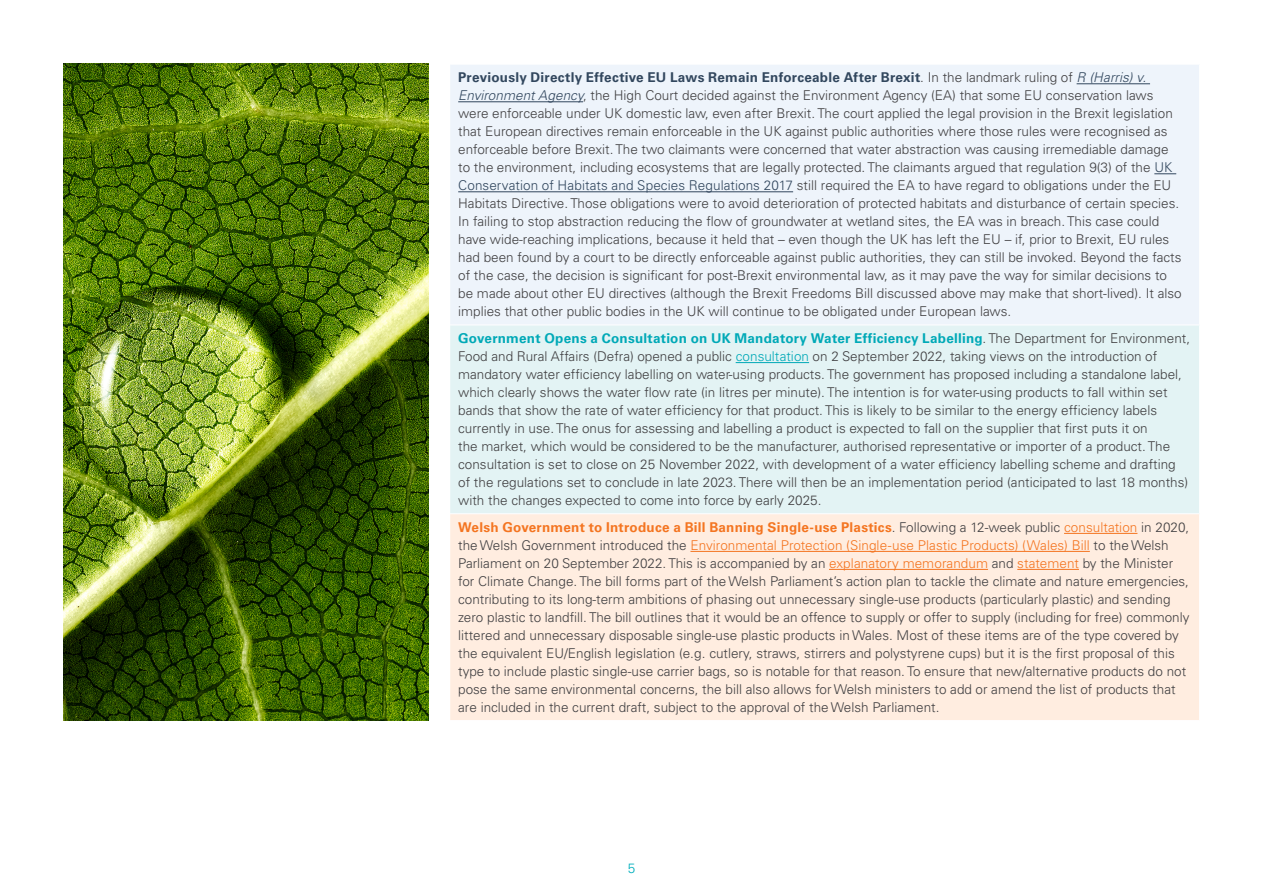
<style>
.page{position:relative;width:1263px;height:893px;background:#fff}
.page>*{position:absolute;margin:0;border:0;box-sizing:border-box;transform-origin:0 0}
.t1{font:300 13.5px/18px "Univers LTCYR 45";color:#414042}
.t2{font:700 13.5px "Univers LTCYR 65";letter-spacing:.015em;color:#f47521}
.t3{font:700 13.5px "Univers LTCYR 65";letter-spacing:.015em;color:#32475e}
.t4{font:700 13.5px "Univers LTCYR 65";letter-spacing:.02em;color:#00a9b7}
.t5{font:300 13.5px "Univers LTCYR 45";color:#00afbc}
.s1{font-family:"Univers LTCYR 45";font-weight:300;color:#414042}
.s2{font-family:"Univers LTCYR 45";font-weight:300;font-style:italic}
.s3{font-style:italic;color:#32475e}
.s4{color:#32475e}
.s5{color:#00a9b7}
.s6{font-family:"Univers LTCYR 45";font-weight:300}
.s7{color:#f47521}
</style>
<div class="page">
<div style="left:450px;top:64px;width:749px;height:261px;background:#eef4fb"></div>
<div style="left:450px;top:325px;width:749px;height:189px;background:#e3f3f4"></div>
<div style="left:450px;top:514px;width:749px;height:207px;background:#ffede0"></div>
<hr style="left:449px;top:64px;width:751px;height:1px;background:#fff">
<hr style="left:449px;top:325px;width:751px;height:1px;background:#fff">
<hr style="left:449px;top:513px;width:751px;height:1px;background:#fff">
<hr style="left:449px;top:720px;width:751px;height:1px;background:#fff">
<hr style="left:1076px;top:83px;width:74px;height:1px;background:#32475e">
<hr style="left:458px;top:101px;width:125px;height:1px;background:#32475e">
<svg style="left:1154px;top:173px;width:22px;height:1px"></svg>
<hr style="left:458px;top:191px;width:335px;height:1px;background:#32475e">
<hr style="left:736px;top:362px;width:73px;height:1px;background:#00a9b7">
<hr style="left:1064px;top:533px;width:73px;height:1px;background:#f47521">
<hr style="left:690px;top:551px;width:400px;height:1px;background:#f47521">
<hr style="left:829px;top:569px;width:159px;height:1px;background:#f47521">
<hr style="left:1017px;top:569px;width:62px;height:1px;background:#f47521">
<img style="left:64px;top:64px;width:364px;height:657px">
<p class="t3" style="left:458px;top:68px;width:690px">Previously Directly Effective EU Laws Remain Enforceable After Brexit<span class="s1">. In the landmark ruling of</span> <span class="s2">R (Harris) v.</span></p>
<p class="t1" style="left:458px;top:86px;width:725px"><span class="s3">Environment Agency</span>, the High Court decided against the Environment Agency (EA) that some EU conservation laws were enforceable under UK domestic law, even after Brexit. The court applied the legal provision in the Brexit legislation that European directives remain enforceable in the UK against public authorities where those rules were recognised as enforceable before Brexit. The two claimants were concerned that water abstraction was causing irremediable damage to the environment, including ecosystems that are legally protected. The claimants argued that regulation 9(3) of the <span class="s4">UK Conservation of Habitats and Species Regulations 2017</span> still required the EA to have regard to obligations under the EU Habitats Directive. Those obligations were to avoid deterioration of protected habitats and disturbance of certain species.<br>In failing to stop abstraction reducing the flow of groundwater at wetland sites, the EA was in breach. This case could have wide-reaching implications, because it held that – even though the UK has left the EU – if, prior to Brexit, EU rules had been found by a court to be directly enforceable against public authorities, they can still be invoked. Beyond the facts of the case, the decision is significant for post-Brexit environmental law, as it may pave the way for similar decisions to be made about other EU directives (although the Brexit Freedoms Bill discussed above may make that short-lived). It also implies that other public bodies in the UK will continue to be obligated under European laws.</p>
<p class="t4" style="left:458px;top:329px;width:733px">Government Opens a Consultation on UK Mandatory Water Efficiency Labelling<span class="s1">. The Department for Environment,</span></p>
<p class="t1" style="left:458px;top:347px;width:731px">Food and Rural Affairs (Defra) opened a public <span class="s5">consultation</span> on 2 September 2022, taking views on the introduction of mandatory water efficiency labelling on water-using products. The government has proposed including a standalone label, which clearly shows the water flow rate (in litres per minute). The intention is for water-using products to fall within set bands that show the rate of water efficiency for that product. This is likely to be similar to the energy efficiency labels currently in use. The onus for assessing and labelling a product is expected to fall on the supplier that first puts it on<br>the market, which would be considered to be the manufacturer, authorised representative or importer of a product. The consultation is set to close on 25 November 2022, with development of a water efficiency labelling scheme and drafting of the regulations set to conclude in late 2023. There will then be an implementation period (anticipated to last 18 months) with the changes expected to come into force by early 2025.</p>
<p class="t2" style="left:458px;top:518px;width:732px">Welsh Government to Introduce a Bill Banning Single-use Plastics<span class="s1">. Following a 12-week public</span> <span class="s6">consultation</span> <span class="s1">in 2020,</span></p>
<p class="t1" style="left:458px;top:536px;width:733px">the Welsh Government introduced the <span class="s7">Environmental Protection (Single-use Plastic Products) (Wales) Bill</span> to the Welsh Parliament on 20 September 2022. This is accompanied by an <span class="s7">explanatory memorandum</span> and <span class="s7">statement</span> by the Minister for Climate Change. The bill forms part of the Welsh Parliament’s action plan to tackle the climate and nature emergencies, contributing to its long-term ambitions of phasing out unnecessary single-use products (particularly plastic) and sending zero plastic to landfill. The bill outlines that it would be an offence to supply or offer to supply (including for free) commonly littered and unnecessary disposable single-use plastic products in Wales. Most of these items are of the type covered by the equivalent EU/English legislation (e.g. cutlery, straws, stirrers and polystyrene cups) but it is the first proposal of this type to include plastic single-use carrier bags, so is notable for that reason. To ensure that new/alternative products do not pose the same environmental concerns, the bill also allows for Welsh ministers to add or amend the list of products that are included in the current draft, subject to the approval of the Welsh Parliament.</p>
<p class="t5" style="left:628px;top:859px;width:9px">5</p>
</div>
